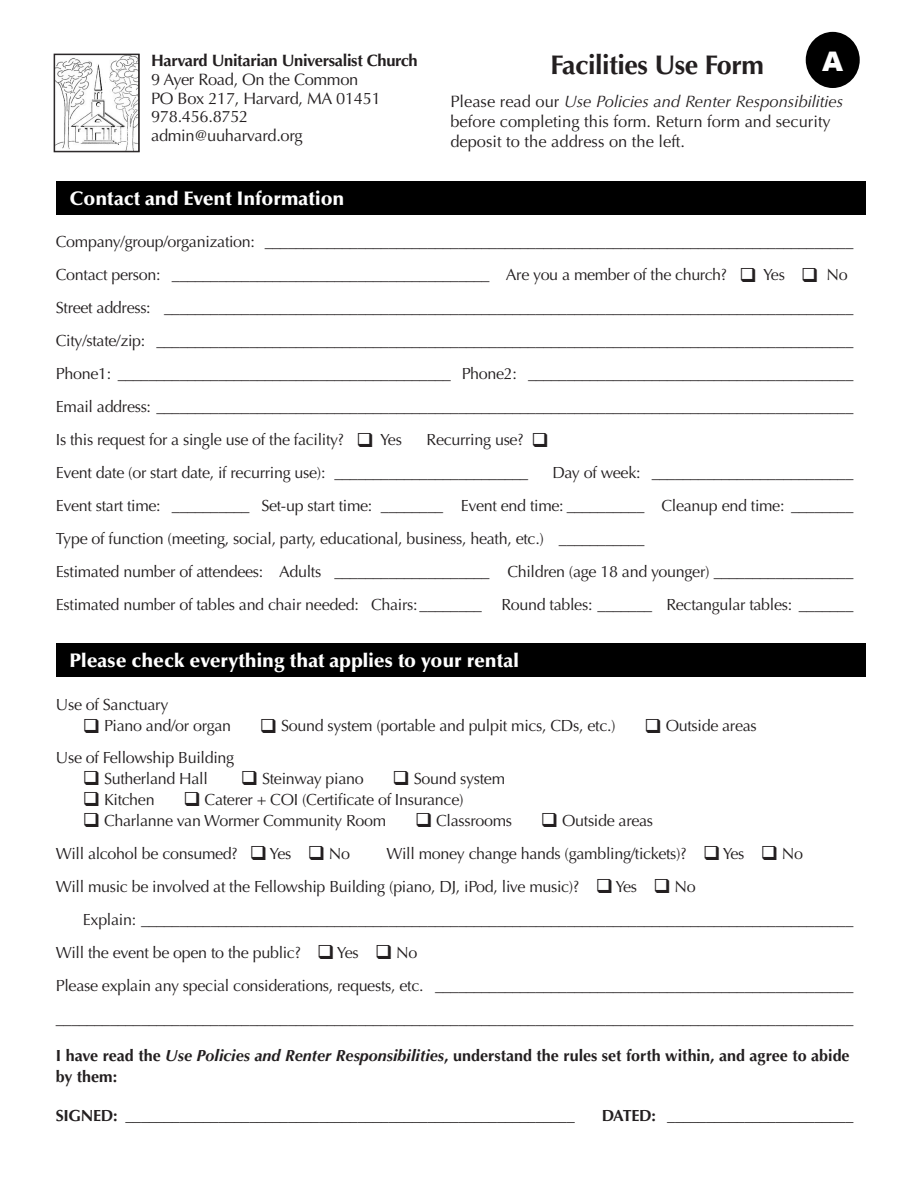
<style>
.page{position:relative;width:918px;height:1188px;background:#fff}
.page>*{position:absolute;margin:0;border:0;box-sizing:border-box;transform-origin:0 0}
.t1{font:700 27px "Optima";letter-spacing:-.02em;color:#231f20}
.t2{font:900 27px "Arial";color:#fff}
.t3{font:900 19.5px "Optima";color:#fff}
.t4{font:16.5px/19.8px "Optima";color:#231f20}
.t5{font:16.5px "Optima";letter-spacing:-.02em;color:#231f20}
.t6{font:700 16.5px "Optima";letter-spacing:-.02em;color:#231f20}
.t7{font:16.2px "Optima";letter-spacing:-.02em;color:#231f20}
.t8{font:700 16.2px/21px "Optima";color:#231f20}
.s1{font-style:italic}
</style>
<div class="page">
<div style="left:806px;top:32px;width:54px;height:56px;background:#000;border-radius:50%"></div>
<div style="left:56px;top:181px;width:810px;height:34px;background:#000"></div>
<div style="left:56px;top:644px;width:810px;height:33px;background:#000"></div>
<svg style="left:54px;top:54px;width:85px;height:98px"></svg>
<p class="t6" style="left:151px;top:51px;width:268px">Harvard Unitarian Universalist Church</p>
<p class="t5" style="left:151px;top:70px;width:209px">9 Ayer Road, On the Common</p>
<p class="t5" style="left:151px;top:88px;width:231px">PO Box 217, Harvard, MA 01451</p>
<p class="t5" style="left:151px;top:107px;width:99px">978.456.8752</p>
<p class="t5" style="left:151px;top:126px;width:153px">admin@uuharvard.org</p>
<p class="t3" style="left:69px;top:187px;width:277px">Contact and Event Information</p>
<p class="t2" style="left:822px;top:41px;width:23px">A</p>
<p class="t1" style="left:551px;top:49px;width:215px">Facilities Use Form</p>
<p class="t4" style="left:450px;top:92px;width:394px">Please read our <span class="s1">Use Policies and Renter Responsibilities </span>before completing this form. Return form and security deposit to the address on the left.</p>
<p class="t7" style="left:56px;top:232px;width:799px">Company/group/organization: ____________________________________________________________________________</p>
<p class="t7" style="left:56px;top:265px;width:793px">Contact person: _________________________________________ Are you a member of the church? ❑ Yes ❑ No</p>
<p class="t7" style="left:56px;top:298px;width:799px">Street address: _________________________________________________________________________________________</p>
<p class="t7" style="left:56px;top:331px;width:799px">City/state/zip: __________________________________________________________________________________________</p>
<p class="t7" style="left:56px;top:364px;width:799px">Phone1: ___________________________________________ Phone2: __________________________________________</p>
<p class="t7" style="left:56px;top:397px;width:799px">Email address: __________________________________________________________________________________________</p>
<p class="t7" style="left:56px;top:430px;width:348px">Is this request for a single use of the facility? ❑ Yes</p>
<p class="t7" style="left:427px;top:430px;width:124px">Recurring use? ❑</p>
<p class="t7" style="left:56px;top:463px;width:474px">Event date (or start date, if recurring use): _________________________</p>
<p class="t7" style="left:552px;top:463px;width:303px">Day of week: __________________________</p>
<p class="t7" style="left:56px;top:496px;width:799px">Event start time: __________ Set-up start time: ________ Event end time: __________ Cleanup end time: ________</p>
<p class="t7" style="left:56px;top:529px;width:590px">Type of function (meeting, social, party, educational, business, heath, etc.) ___________</p>
<p class="t7" style="left:56px;top:562px;width:799px">Estimated number of attendees: Adults ____________________ Children (age 18 and younger) __________________</p>
<p class="t7" style="left:56px;top:595px;width:799px">Estimated number of tables and chair needed: Chairs: ________ Round tables: _______ Rectangular tables: _______</p>
<p class="t3" style="left:69px;top:649px;width:451px">Please check everything that applies to your rental</p>
<p class="t7" style="left:56px;top:695px;width:114px">Use of Sanctuary</p>
<p class="t7" style="left:83px;top:716px;width:150px">❑ Piano and/or organ</p>
<p class="t7" style="left:260px;top:716px;width:357px">❑ Sound system (portable and pulpit mics, CDs, etc.)</p>
<p class="t7" style="left:645px;top:716px;width:114px">❑ Outside areas</p>
<p class="t7" style="left:56px;top:748px;width:180px">Use of Fellowship Building</p>
<p class="t7" style="left:83px;top:769px;width:127px">❑ Sutherland Hall</p>
<p class="t7" style="left:241px;top:769px;width:124px">❑ Steinway piano</p>
<p class="t7" style="left:393px;top:769px;width:114px">❑ Sound system</p>
<p class="t7" style="left:83px;top:790px;width:73px">❑ Kitchen</p>
<p class="t7" style="left:183px;top:790px;width:282px">❑ Caterer + COI (Certificate of Insurance)</p>
<p class="t7" style="left:83px;top:811px;width:305px">❑ Charlanne van Wormer Community Room</p>
<p class="t7" style="left:415px;top:811px;width:99px">❑ Classrooms</p>
<p class="t7" style="left:541px;top:811px;width:114px">❑ Outside areas</p>
<p class="t7" style="left:56px;top:844px;width:296px">Will alcohol be consumed? ❑ Yes ❑ No</p>
<p class="t7" style="left:387px;top:844px;width:418px">Will money change hands (gambling/tickets)? ❑ Yes ❑ No</p>
<p class="t7" style="left:56px;top:877px;width:641px">Will music be involved at the Fellowship Building (piano, DJ, iPod, live music)? ❑ Yes ❑ No</p>
<p class="t7" style="left:83px;top:910px;width:772px">Explain: ____________________________________________________________________________________________</p>
<p class="t7" style="left:56px;top:943px;width:363px">Will the event be open to the public? ❑ Yes ❑ No</p>
<p class="t7" style="left:56px;top:976px;width:799px">Please explain any special considerations, requests, etc. ______________________________________________________</p>
<p class="t7" style="left:56px;top:1009px;width:799px">_______________________________________________________________________________________________________</p>
<p class="t8" style="left:56px;top:1045px;width:795px">I have read the <span class="s1">Use Policies and Renter Responsibilities</span>, understand the rules set forth within, and agree to abide by them:</p>
<p class="t8" style="left:56px;top:1105px;width:520px">SIGNED: __________________________________________________________</p>
<p class="t8" style="left:602px;top:1105px;width:253px">DATED: ________________________</p>
</div>
